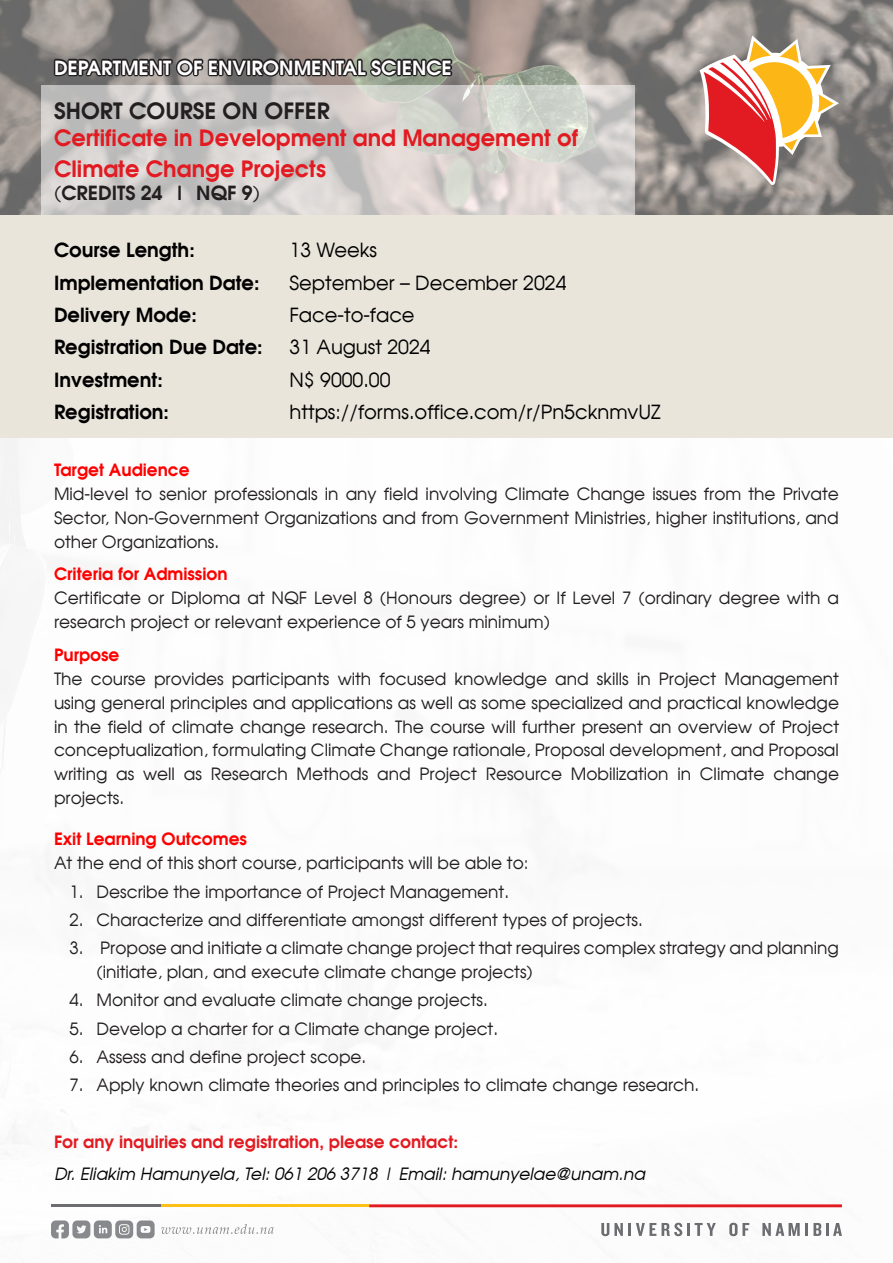
<style>
.page{position:relative;width:893px;height:1263px;background:#fff}
.page>*{position:absolute;margin:0;border:0;box-sizing:border-box;transform-origin:0 0}
.t1{font:700 22.5px/30.6px "Avalon";color:#e21a21}
.t2{font:700 22.5px "Avalon";color:#231f20}
.t3{font:19.5px "Avalon Plain";color:#000}
.t4{font:700 19.5px "Avalon";color:#000}
.t5{font:700 19.5px "Avalon";color:#fff}
.t6{font:700 19.5px "Avalon";color:#231f20}
.t7{font:16.95px/24px "Avalon Plain";color:#231f20;text-align:justify}
.t8{font:700 16.95px "Avalon";color:#f00}
.t9{font:italic 16.95px "Avalon";color:#000}
.t10{font:700 16.95px "Avalon";color:#e21a21}
</style>
<div class="page">
<div style="left:0;top:215px;width:893px;height:223px;background:#e9e5db"></div>
<img style="left:0;top:0;width:893px;height:215px">
<svg style="left:601px;top:1223px;width:55px;height:13px"></svg>
<svg style="left:662px;top:1223px;width:54px;height:13px"></svg>
<svg style="left:729px;top:1223px;width:20px;height:13px"></svg>
<svg style="left:762px;top:1223px;width:80px;height:13px"></svg>
<svg style="left:161px;top:1224px;width:113px;height:10px"></svg>
<svg style="left:51px;top:1220px;width:104px;height:18px"></svg>
<svg style="left:369px;top:1204px;width:473px;height:3px"></svg>
<hr style="left:51px;top:1204px;width:264px;height:3px;background:#6c6d70">
<hr style="left:161px;top:1204px;width:208px;height:3px;background:#fdc017">
<svg style="left:699px;top:35px;width:140px;height:152px;background:#cc957c"></svg>
<svg style="left:41px;top:85px;width:594px;height:130px;background:#d2d0cd"></svg>
<svg style="left:52px;top:46px;width:402px;height:94px;background:#a19f9c"></svg>
<p class="t5" style="left:54px;top:54px;width:399px">DEPARTMENT OF ENVIRONMENTAL SCIENCE</p>
<p class="t2" style="left:54px;top:95px;width:277px">SHORT COURSE ON OFFER</p>
<p class="t1" style="left:54px;top:122px;width:525px">Certificate in Development and Management of<br>Climate Change Projects</p>
<p class="t6" style="left:54px;top:179px;width:208px">(CREDITS 24 | NQF 9)</p>
<p class="t4" style="left:54px;top:237px;width:142px">Course Length:</p>
<p class="t3" style="left:290px;top:238px;width:89px">13 Weeks</p>
<p class="t4" style="left:54px;top:269px;width:207px">Implementation Date:</p>
<p class="t3" style="left:290px;top:270px;width:278px">September – December 2024</p>
<p class="t4" style="left:54px;top:301px;width:144px">Delivery Mode:</p>
<p class="t3" style="left:290px;top:303px;width:127px">Face-to-face</p>
<p class="t4" style="left:54px;top:334px;width:210px">Registration Due Date:</p>
<p class="t3" style="left:290px;top:335px;width:143px">31 August 2024</p>
<p class="t4" style="left:54px;top:366px;width:110px">Investment:</p>
<p class="t3" style="left:290px;top:367px;width:102px">N$ 9000.00</p>
<p class="t4" style="left:54px;top:399px;width:117px">Registration:</p>
<p class="t3" style="left:290px;top:400px;width:373px">https://forms.office.com/r/Pn5cknmvUZ</p>
<p class="t8" style="left:54px;top:458px;width:137px">Target Audience</p>
<p class="t7" style="left:54px;top:481px;width:786px">Mid-level to senior professionals in any field involving Climate Change issues from the Private Sector, Non-Government Organizations and from Government Ministries, higher institutions, and other Organizations.</p>
<p class="t8" style="left:54px;top:562px;width:175px">Criteria for Admission</p>
<p class="t7" style="left:54px;top:586px;width:786px">Certificate or Diploma at NQF Level 8 (Honours degree) or If Level 7 (ordinary degree with a research project or relevant experience of 5 years minimum)</p>
<p class="t8" style="left:54px;top:643px;width:67px">Purpose</p>
<p class="t7" style="left:54px;top:666px;width:787px">The course provides participants with focused knowledge and skills in Project Management using general principles and applications as well as some specialized and practical knowledge in the field of climate change research. The course will further present an overview of Project conceptualization, formulating Climate Change rationale, Proposal development, and Proposal writing as well as Research Methods and Project Resource Mobilization in Climate change projects.</p>
<p class="t8" style="left:54px;top:828px;width:195px">Exit Learning Outcomes</p>
<p class="t7" style="left:54px;top:851px;width:476px">At the end of this short course, participants will be able to:</p>
<p class="t7" style="left:70px;top:879px;width:441px">1. Describe the importance of Project Management.</p>
<p class="t7" style="left:70px;top:907px;width:575px">2. Characterize and differentiate amongst different types of projects.</p>
<p class="t7" style="left:97px;top:936px;width:744px;text-indent:-27px">3. Propose and initiate a climate change project that requires complex strategy and planning (initiate, plan, and execute climate change projects)</p>
<p class="t7" style="left:70px;top:988px;width:420px">4. Monitor and evaluate climate change projects.</p>
<p class="t7" style="left:70px;top:1016px;width:430px">5. Develop a charter for a Climate change project.</p>
<p class="t7" style="left:70px;top:1044px;width:298px">6. Assess and define project scope.</p>
<p class="t7" style="left:70px;top:1073px;width:631px">7. Apply known climate theories and principles to climate change research.</p>
<p class="t10" style="left:54px;top:1130px;width:406px">For any inquiries and registration, please contact:</p>
<p class="t9" style="left:54px;top:1163px;width:592px">Dr. Eliakim Hamunyela, Tel: 061 206 3718 | Email: hamunyelae@unam.na</p>
</div>
